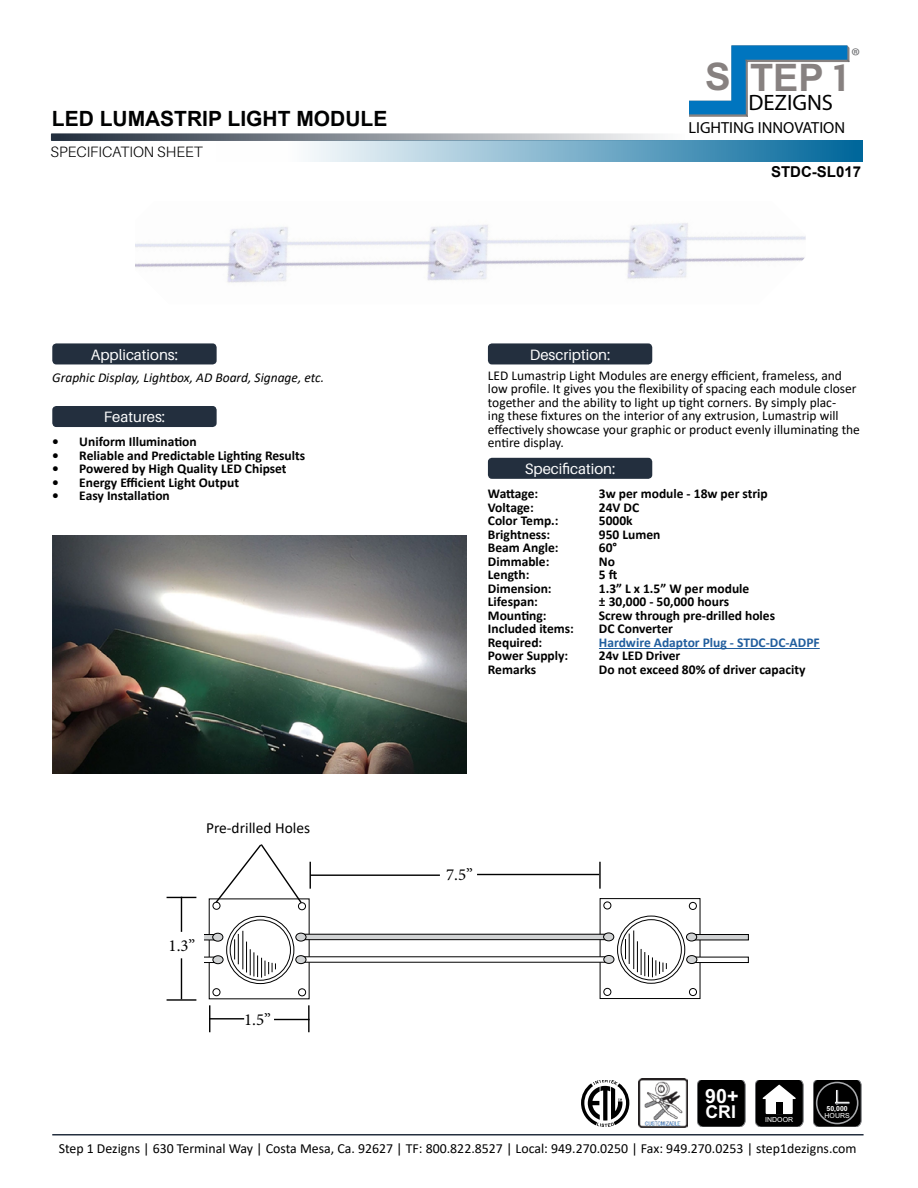
<style>
.page{position:relative;width:918px;height:1188px;background:#fff}
.page>*{position:absolute;margin:0;border:0;box-sizing:border-box;transform-origin:0 0}
.t1{font:700 37.95px "Arial";color:#878180}
.t2{font:22.35px "Avenir Next";color:#000}
.t3{font:21.45px "Avenir Next";color:#6d6e71}
.t4{font:700 21px "Arial";color:#000101}
.t5{font:700 19.65px "Arial";color:#fff}
.t6{font:700 17.7px "Arial";color:#fff}
.t7{font:16.8px "Minion Pro";color:#000}
.t8{font:16.05px "Avenir Next";color:#000}
.t9{font:15.45px "Calibri";color:#000}
.t10{font:15px "Aileron";color:#fff}
.t11{font:300 15px "Aileron";color:#000101}
.t12{font:700 15px "Arial";color:#000}
.t13{font:13.8px "Calibri";color:#000}
.t14{font:700 13.5px "Calibri";color:#000}
.t15{font:13.5px/13.5px "Calibri";color:#000}
.t16{font:italic 13.5px "Calibri";color:#000}
.t17{font:700 13.5px "Calibri";color:#215e9e}
.t18{font:6.9px "Arial";color:#fff}
.t19{font:700 6.9px "Arial";color:#fff}
.s1{font-family:"COUTURE"}
</style>
<div class="page">
<hr style="left:52px;top:1134px;width:812px;height:2px;background:#242f3f">
<hr style="left:599px;top:648px;width:221px;height:1px;background:#215e9e">
<div style="left:488px;top:343px;width:164px;height:21px;background:#232f3e;border-radius:4px"></div>
<div style="left:488px;top:458px;width:164px;height:21px;background:#232f3e;border-radius:4px"></div>
<div style="left:52px;top:343px;width:165px;height:21px;background:#232f3e;border-radius:4px"></div>
<div style="left:52px;top:406px;width:165px;height:21px;background:#232f3e;border-radius:4px"></div>
<svg style="left:689px;top:45px;width:161px;height:72px"></svg>
<svg style="left:51px;top:133px;width:635px;height:8px;background:#8f97a0"></svg>
<svg style="left:308px;top:141px;width:554px;height:21px;background:#79aeca"></svg>
<svg style="left:813px;top:1080px;width:48px;height:46px;background:#19191a"></svg>
<svg style="left:755px;top:1080px;width:48px;height:46px;background:#272727"></svg>
<div style="left:766px;top:1098px;width:27px;height:16px;background:#fff"></div>
<div style="left:776px;top:1102px;width:6px;height:12px;background:#000"></div>
<div style="left:697px;top:1080px;width:48px;height:46px;background:#000"></div>
<svg style="left:581px;top:1080px;width:48px;height:46px"></svg>
<svg style="left:227px;top:916px;width:67px;height:68px"></svg>
<div style="left:230px;top:920px;width:60px;height:60px;background:#fff;border-radius:50%"></div>
<div style="left:298px;top:902px;width:8px;height:8px;border:1px solid #000;border-radius:50%"></div>
<div style="left:298px;top:988px;width:8px;height:8px;border:1px solid #000;border-radius:50%"></div>
<div style="left:213px;top:902px;width:7px;height:8px;border:1px solid #000;border-radius:50%"></div>
<div style="left:600px;top:898px;width:100px;height:101px;background:#fff;border:1px solid #000"></div>
<svg style="left:618px;top:916px;width:67px;height:67px"></svg>
<div style="left:621px;top:920px;width:60px;height:60px;background:#fff;border-radius:50%"></div>
<div style="left:689px;top:902px;width:8px;height:8px;border:1px solid #000;border-radius:50%"></div>
<div style="left:689px;top:988px;width:8px;height:8px;border:1px solid #000;border-radius:50%"></div>
<div style="left:603px;top:902px;width:8px;height:7px;border:1px solid #000;border-radius:50%"></div>
<svg style="left:603px;top:930px;width:64px;height:66px"></svg>
<svg style="left:305px;top:934px;width:299px;height:6px;background:#9a9c9c"></svg>
<div style="left:604px;top:933px;width:10px;height:8px;background:#d1d3d4;border-radius:50%"></div>
<div style="left:603px;top:933px;width:11px;height:8px;border:1px solid #000;border-radius:50%"></div>
<svg style="left:303px;top:956px;width:304px;height:7px"></svg>
<div style="left:604px;top:955px;width:10px;height:8px;background:#d1d3d4;border-radius:50%"></div>
<div style="left:603px;top:955px;width:11px;height:9px;border:1px solid #000;border-radius:50%"></div>
<div style="left:296px;top:933px;width:10px;height:8px;background:#d1d3d4;border-radius:50%"></div>
<div style="left:295px;top:933px;width:11px;height:8px;border:1px solid #000;border-radius:50%"></div>
<div style="left:296px;top:956px;width:10px;height:8px;background:#d1d3d4;border-radius:50%"></div>
<div style="left:295px;top:955px;width:11px;height:9px;border:1px solid #000;border-radius:50%"></div>
<div style="left:693px;top:935px;width:55px;height:5px;background:#d1d3d4"></div>
<div style="left:693px;top:934px;width:56px;height:6px;border:1px solid #000"></div>
<div style="left:693px;top:957px;width:55px;height:6px;background:#fff"></div>
<div style="left:693px;top:957px;width:56px;height:6px;border:1px solid #000"></div>
<div style="left:686px;top:933px;width:11px;height:8px;background:#d1d3d4;border-radius:50%"></div>
<div style="left:686px;top:933px;width:11px;height:8px;border:1px solid #000;border-radius:50%"></div>
<div style="left:687px;top:956px;width:10px;height:8px;background:#d1d3d4;border-radius:50%"></div>
<div style="left:686px;top:955px;width:11px;height:9px;border:1px solid #000;border-radius:50%"></div>
<svg style="left:205px;top:930px;width:71px;height:66px"></svg>
<div style="left:213px;top:933px;width:10px;height:8px;background:#d1d3d4;border-radius:50%"></div>
<div style="left:212px;top:933px;width:11px;height:9px;border:1px solid #000;border-radius:50%"></div>
<div style="left:213px;top:956px;width:10px;height:8px;background:#d1d3d4;border-radius:50%"></div>
<div style="left:213px;top:955px;width:10px;height:9px;border:1px solid #000;border-radius:50%"></div>
<svg style="left:214px;top:844px;width:89px;height:61px"></svg>
<svg style="left:209px;top:1005px;width:1px;height:27px"></svg>
<hr style="left:308px;top:1005px;width:2px;height:27px;background:#000">
<hr style="left:209px;top:1018px;width:35px;height:2px;background:#000">
<hr style="left:274px;top:1019px;width:36px;height:1px;background:#000">
<svg style="left:167px;top:897px;width:29px;height:1px"></svg>
<hr style="left:167px;top:999px;width:29px;height:2px;background:#000">
<hr style="left:181px;top:897px;width:1px;height:35px;background:#000">
<hr style="left:181px;top:958px;width:1px;height:41px;background:#000">
<svg style="left:310px;top:862px;width:1px;height:27px"></svg>
<hr style="left:599px;top:862px;width:2px;height:27px;background:#000">
<hr style="left:310px;top:875px;width:130px;height:1px;background:#000">
<hr style="left:477px;top:874px;width:122px;height:1px;background:#000">
<img style="left:638px;top:1078px;width:50px;height:50px">
<img style="left:135px;top:223px;width:671px;height:60px">
<img style="left:53px;top:535px;width:413px;height:238px">
<h3 class="t4" style="left:52px;top:104px;width:337px">LED LUMASTRIP LIGHT MODULE</h3>
<p class="t11" style="left:51px;top:144px;width:154px">SPECIFICATION SHEET</p>
<h1 class="t1" style="left:705px;top:51px;width:142px">S TEP <span class="s1">1</span></h1>
<h2 class="t2" style="left:748px;top:89px;width:86px">DEZIGNS</h2>
<p class="t8" style="left:689px;top:117px;width:158px">LIGHTING INNOVATION</p>
<h3 class="t3" style="left:851px;top:42px;width:11px">®</h3>
<p class="t12" style="left:771px;top:161px;width:92px">STDC-SL017</p>
<p class="t10" style="left:91px;top:346px;width:89px">Applications:</p>
<p class="t16" style="left:52px;top:368px;width:273px">Graphic Display, Lightbox, AD Board, Signage, etc.</p>
<p class="t10" style="left:104px;top:409px;width:63px">Features:</p>
<p class="t14" style="left:52px;top:432px;width:146px">• Uniform Illumination</p>
<p class="t14" style="left:52px;top:446px;width:254px">• Reliable and Predictable Lighting Results</p>
<p class="t14" style="left:52px;top:459px;width:236px">• Powered by High Quality LED Chipset</p>
<p class="t14" style="left:52px;top:473px;width:188px">• Energy Efficient Light Output</p>
<p class="t14" style="left:52px;top:486px;width:119px">• Easy Installation</p>
<p class="t9" style="left:206px;top:817px;width:106px">Pre-drilled Holes</p>
<p class="t7" style="left:169px;top:935px;width:28px">1.3”</p>
<p class="t7" style="left:244px;top:1009px;width:28px">1.5”</p>
<p class="t10" style="left:530px;top:346px;width:82px">Description:</p>
<p class="t15" style="left:488px;top:368px;width:374px">LED Lumastrip Light Modules are energy efficient, frameless, and low profile. It gives you the flexibility of spacing each module closer together and the ability to light up tight corners. By simply plac-<br>ing these fixtures on the interior of any extrusion, Lumastrip will effectively showcase your graphic or product evenly illuminating the entire display.</p>
<p class="t10" style="left:525px;top:461px;width:92px">Specification:</p>
<p class="t14" style="left:488px;top:484px;width:52px">Wattage:</p>
<p class="t14" style="left:599px;top:484px;width:170px">3w per module - 18w per strip</p>
<p class="t14" style="left:488px;top:498px;width:47px">Voltage:</p>
<p class="t14" style="left:599px;top:498px;width:42px">24V DC</p>
<p class="t14" style="left:488px;top:511px;width:72px">Color Temp.:</p>
<p class="t14" style="left:599px;top:511px;width:35px">5000k</p>
<p class="t14" style="left:488px;top:525px;width:64px">Brightness:</p>
<p class="t14" style="left:599px;top:525px;width:63px">950 Lumen</p>
<p class="t14" style="left:488px;top:538px;width:72px">Beam Angle:</p>
<p class="t14" style="left:599px;top:538px;width:20px">60°</p>
<p class="t14" style="left:488px;top:552px;width:63px">Dimmable:</p>
<p class="t14" style="left:599px;top:552px;width:18px">No</p>
<p class="t14" style="left:488px;top:565px;width:43px">Length:</p>
<p class="t14" style="left:599px;top:565px;width:20px">5ft</p>
<p class="t14" style="left:488px;top:579px;width:65px">Dimension:</p>
<p class="t14" style="left:599px;top:579px;width:152px">1.3” L x 1.5” W per module</p>
<p class="t14" style="left:488px;top:592px;width:52px">Lifespan:</p>
<p class="t14" style="left:599px;top:592px;width:132px">± 30,000 - 50,000 hours</p>
<p class="t14" style="left:488px;top:606px;width:60px">Mounting:</p>
<p class="t14" style="left:599px;top:606px;width:178px">Screw through pre-drilled holes</p>
<p class="t14" style="left:488px;top:619px;width:88px">Included items:</p>
<p class="t14" style="left:599px;top:619px;width:76px">DC Converter</p>
<p class="t14" style="left:488px;top:633px;width:56px">Required:</p>
<p class="t17" style="left:599px;top:633px;width:222px">Hardwire Adaptor Plug - STDC-DC-ADPF</p>
<p class="t14" style="left:488px;top:646px;width:82px">Power Supply:</p>
<p class="t14" style="left:599px;top:646px;width:83px">24v LED Driver</p>
<p class="t14" style="left:488px;top:660px;width:50px">Remarks</p>
<p class="t14" style="left:599px;top:660px;width:208px">Do not exceed 80% of driver capacity</p>
<p class="t7" style="left:446px;top:863px;width:28px">7.5”</p>
<h3 class="t5" style="left:705px;top:1082px;width:35px">90+</h3>
<h3 class="t6" style="left:706px;top:1099px;width:32px">CRI</h3>
<p class="t18" style="left:765px;top:1115px;width:29px">INDOOR</p>
<p class="t19" style="left:827px;top:1104px;width:23px">50,000</p>
<p class="t18" style="left:825px;top:1111px;width:27px">HOURS</p>
<p class="t13" style="left:59px;top:1138px;width:799px">Step 1 Dezigns | 630 Terminal Way | Costa Mesa, Ca. 92627 | TF: 800.822.8527 | Local: 949.270.0250 | Fax: 949.270.0253 | step1dezigns.com</p>
</div>
